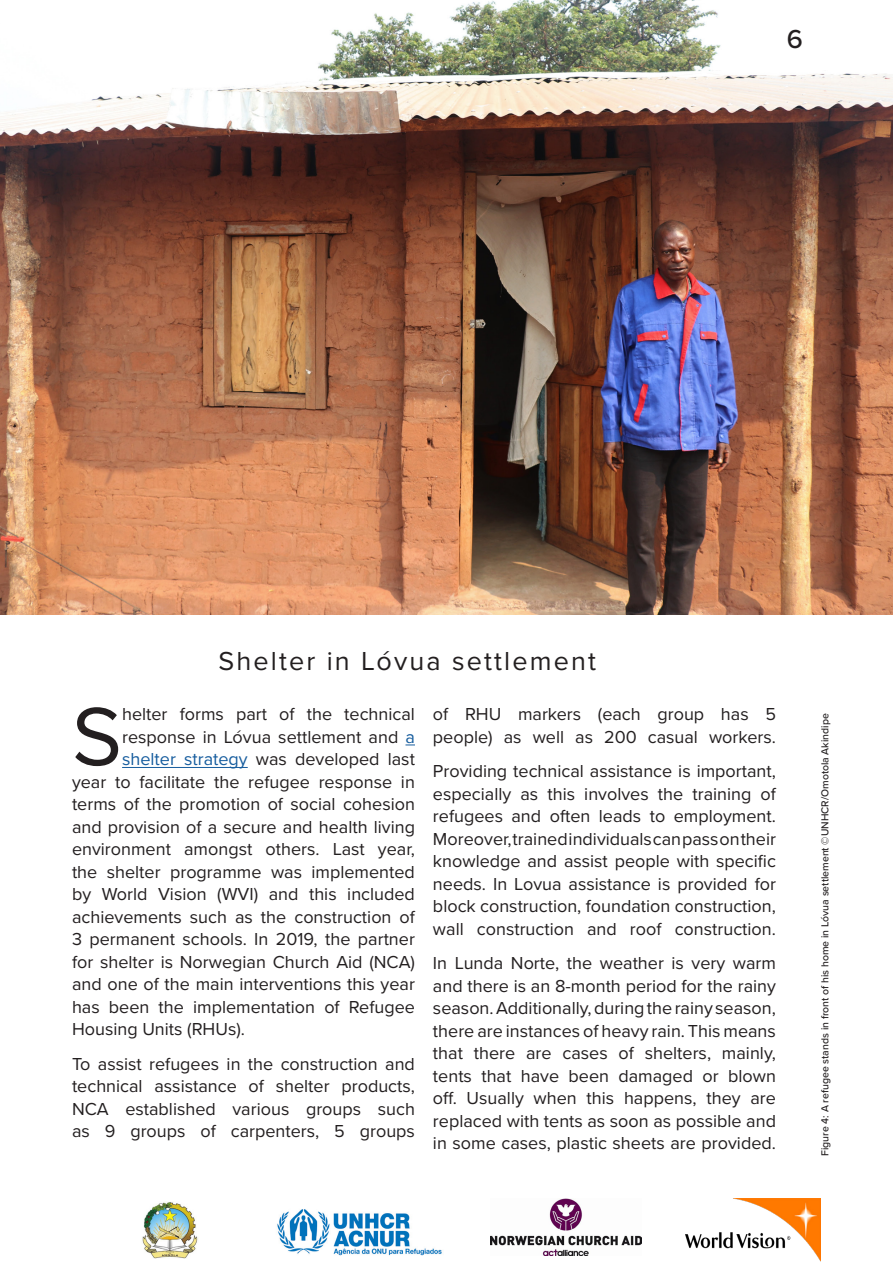
<style>
.page{position:relative;width:893px;height:1263px;background:#fff}
.page>*{position:absolute;margin:0;border:0;box-sizing:border-box;transform-origin:0 0}
.Body_Text__-_1st_Let{font:85.5px "Proxima Nova";color:#231f20}
.Headline_-_32pt_Bold{font:27px "Proxima Nova";letter-spacing:.08em;color:#231f20}
.t1{font:500 27px "Proxima Nova";color:#231f20}
.Body_Text__-_Justifi{font:18px/22.5px "Proxima Nova";color:#231f20;text-align:justify}
.Body_Text__-_1st_Let-2{font:18px "Proxima Nova";color:#231f20}
.Photo_Credit{font:500 10.5px "Proxima Nova";color:#231f20}
.s1{color:#175d9e}
</style>
<div class="page">
<img style="left:0;top:0;width:893px;height:614px">
<img style="left:142px;top:1201px;width:56px;height:58px">
<img style="left:277px;top:1209px;width:165px;height:47px">
<img style="left:491px;top:1198px;width:151px;height:57px">
<img style="left:686px;top:1198px;width:134px;height:63px">
<hr style="left:122px;top:767px;width:126px;height:1px;background:#175d9e">
<h2 class="t1" style="left:787px;top:23px;width:18px">6</h2>
<p class="Headline_-_32pt_Bold" style="left:218px;top:645px;width:379px">Shelter in Lóvua settlement</p>
<p class="Body_Text__-_1st_Let" style="left:72px;top:685px;width:52px">S</p>
<p class="Body_Text__-_1st_Let-2" style="left:122px;top:703px;width:294px">helter forms part of the technical</p>
<p class="Body_Text__-_1st_Let-2" style="left:122px;top:726px;width:294px">response in Lóvua settlement and <span class="s1">a</span></p>
<p class="Body_Text__-_1st_Let-2" style="left:122px;top:748px;width:294px"><span class="s1">shelter strategy</span> was developed last</p>
<p class="Body_Text__-_1st_Let-2" style="left:72px;top:771px;width:344px">year to facilitate the refugee response in</p>
<p class="Body_Text__-_1st_Let-2" style="left:72px;top:793px;width:344px">terms of the promotion of social cohesion</p>
<p class="Body_Text__-_1st_Let-2" style="left:72px;top:816px;width:345px">and provision of a secure and health living</p>
<p class="Body_Text__-_1st_Let-2" style="left:72px;top:838px;width:344px">environment amongst others. Last year,</p>
<p class="Body_Text__-_1st_Let-2" style="left:72px;top:861px;width:344px">the shelter programme was implemented</p>
<p class="Body_Text__-_1st_Let-2" style="left:72px;top:883px;width:344px">by World Vision (WVI) and this included</p>
<p class="Body_Text__-_1st_Let-2" style="left:72px;top:906px;width:344px">achievements such as the construction of</p>
<p class="Body_Text__-_1st_Let-2" style="left:72px;top:928px;width:344px">3 permanent schools. In 2019, the partner</p>
<p class="Body_Text__-_1st_Let-2" style="left:72px;top:951px;width:344px">for shelter is Norwegian Church Aid (NCA)</p>
<p class="Body_Text__-_1st_Let-2" style="left:72px;top:973px;width:344px">and one of the main interventions this year</p>
<p class="Body_Text__-_1st_Let-2" style="left:72px;top:996px;width:344px">has been the implementation of Refugee</p>
<p class="Body_Text__-_1st_Let-2" style="left:72px;top:1018px;width:175px">Housing Units (RHUs).</p>
<p class="Body_Text__-_Justifi" style="left:72px;top:1053px;width:344px">To assist refugees in the construction and technical assistance of shelter products, NCA established various groups such as 9 groups of carpenters, 5 groups</p>
<p class="Body_Text__-_Justifi" style="left:433px;top:703px;width:344px">of RHU markers (each group has 5 people) as well as 200 casual workers.</p>
<p class="Body_Text__-_Justifi" style="left:433px;top:760px;width:344px">Providing technical assistance is important, especially as this involves the training of refugees and often leads to employment.<br>Moreover, trained individuals can pass on their knowledge and assist people with specific needs. In Lovua assistance is provided for block construction, foundation construction, wall construction and roof construction.</p>
<p class="Body_Text__-_Justifi" style="left:433px;top:952px;width:345px">In Lunda Norte, the weather is very warm and there is an 8-month period for the rainy season. Additionally, during the rainy season, there are instances of heavy rain. This means that there are cases of shelters, mainly, tents that have been damaged or blown off. Usually when this happens, they are replaced with tents as soon as possible and in some cases, plastic sheets are provided.</p>
<p class="Photo_Credit" style="left:819px;top:1156px;width:444px;rotate:-90deg">Figure 4: A refugee stands in front of his home in Lóvua settlement ©UNHCR/Omotola Akindipe</p>
</div>
